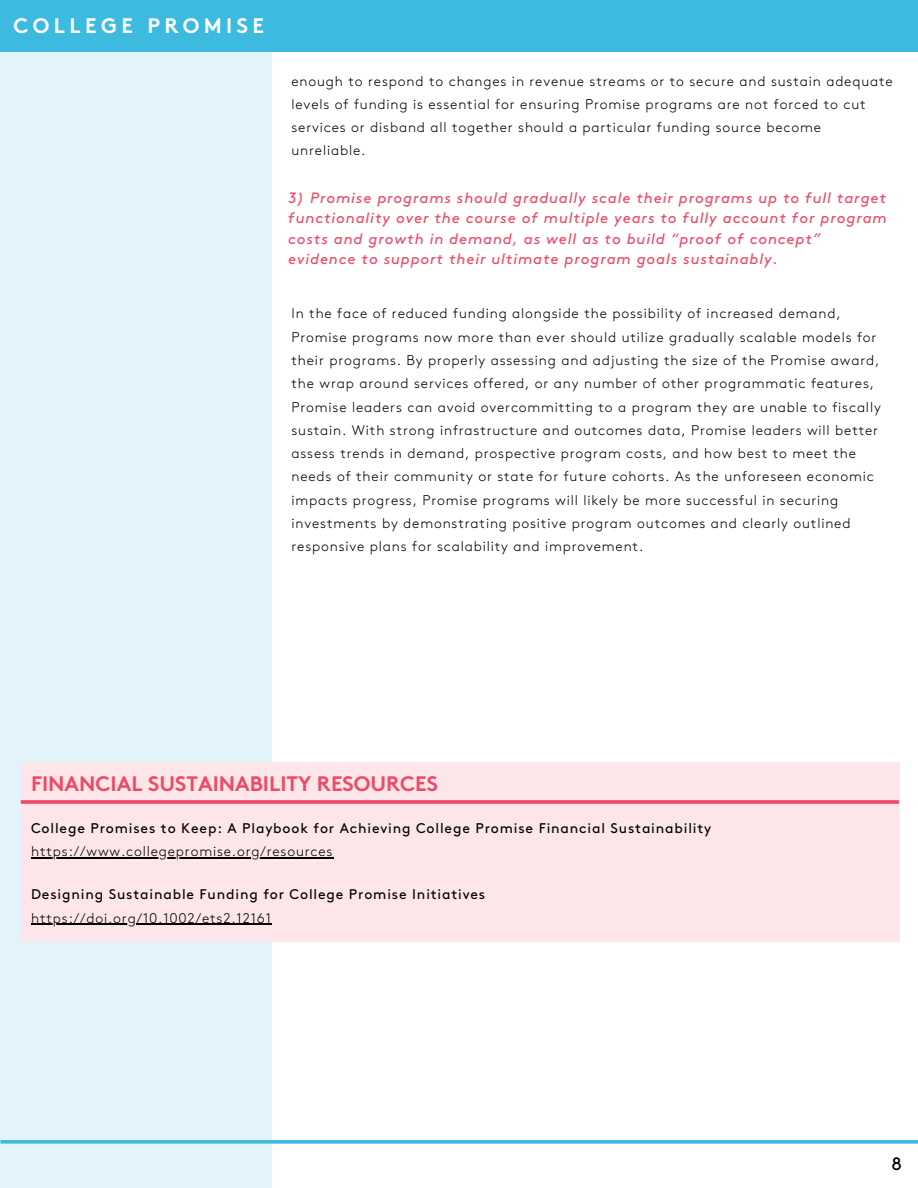
<style>
.page{position:relative;width:918px;height:1188px;background:#fff}
.page>*{position:absolute;margin:0;border:0;box-sizing:border-box;transform-origin:0 0}
.t1{font:700 21px "Brown";color:#ee4a67}
.t2{font:21px "Brown Bold Alt";letter-spacing:.21em;color:#fff}
.t3{font:18px "Brown";color:#000}
.t4{font:italic 15px/20.2px "Brown";letter-spacing:.06em;color:#ee4a67}
.t5{font:300 13.95px/23.2px "Brown";letter-spacing:.06em;color:#000}
.t6{font:13.95px "Brown Regular Alt";letter-spacing:.06em;color:#000}
</style>
<div class="page">
<div style="left:0;top:51px;width:272px;height:1137px;background:#e2f4fa"></div>
<svg style="left:0;top:1140px;width:918px;height:4px;background:#4dbfe2"></svg>
<div style="left:0;top:0;width:918px;height:52px;background:#3dbae0"></div>
<div style="left:21px;top:762px;width:878px;height:180px;background:#fce6ea"></div>
<svg style="left:21px;top:800px;width:878px;height:4px;background:#ef5873"></svg>
<hr style="left:31px;top:924px;width:241px;height:1px;background:#000">
<hr style="left:31px;top:857px;width:302px;height:1px;background:#000">
<h1 class="t2" style="left:14px;top:18px;width:252px">COLLEGE PROMISE</h1>
<p class="t5" style="left:292px;top:70px;width:603px">enough to respond to changes in revenue streams or to secure and sustain adequate levels of funding is essential for ensuring Promise programs are not forced to cut services or disband all together should a particular funding source become unreliable.</p>
<p class="t4" style="left:288px;top:189px;width:600px">3) Promise programs should gradually scale their programs up to full target functionality over the course of multiple years to fully account for program costs and growth in demand, as well as to build “proof of concept” evidence to support their ultimate program goals sustainably.</p>
<p class="t5" style="left:292px;top:303px;width:591px">In the face of reduced funding alongside the possibility of increased demand, Promise programs now more than ever should utilize gradually scalable models for their programs. By properly assessing and adjusting the size of the Promise award, the wrap around services offered, or any number of other programmatic features, Promise leaders can avoid overcommitting to a program they are unable to fiscally sustain. With strong infrastructure and outcomes data, Promise leaders will better assess trends in demand, prospective program costs, and how best to meet the needs of their community or state for future cohorts. As the unforeseen economic impacts progress, Promise programs will likely be more successful in securing investments by demonstrating positive program outcomes and clearly outlined responsive plans for scalability and improvement.</p>
<h1 class="t1" style="left:31px;top:776px;width:408px">FINANCIAL SUSTAINABILITY RESOURCES</h1>
<p class="t6" style="left:31px;top:822px;width:682px">College Promises to Keep: A Playbook for Achieving College Promise Financial Sustainability</p>
<p class="t5" style="left:31px;top:841px;width:303px">https://www.collegepromise.org/resources</p>
<p class="t6" style="left:31px;top:889px;width:456px">Designing Sustainable Funding for College Promise Initiatives</p>
<p class="t5" style="left:31px;top:907px;width:241px">https://doi.org/10.1002/ets2.12161</p>
<p class="t3" style="left:891px;top:1156px;width:12px">8</p>
</div>
